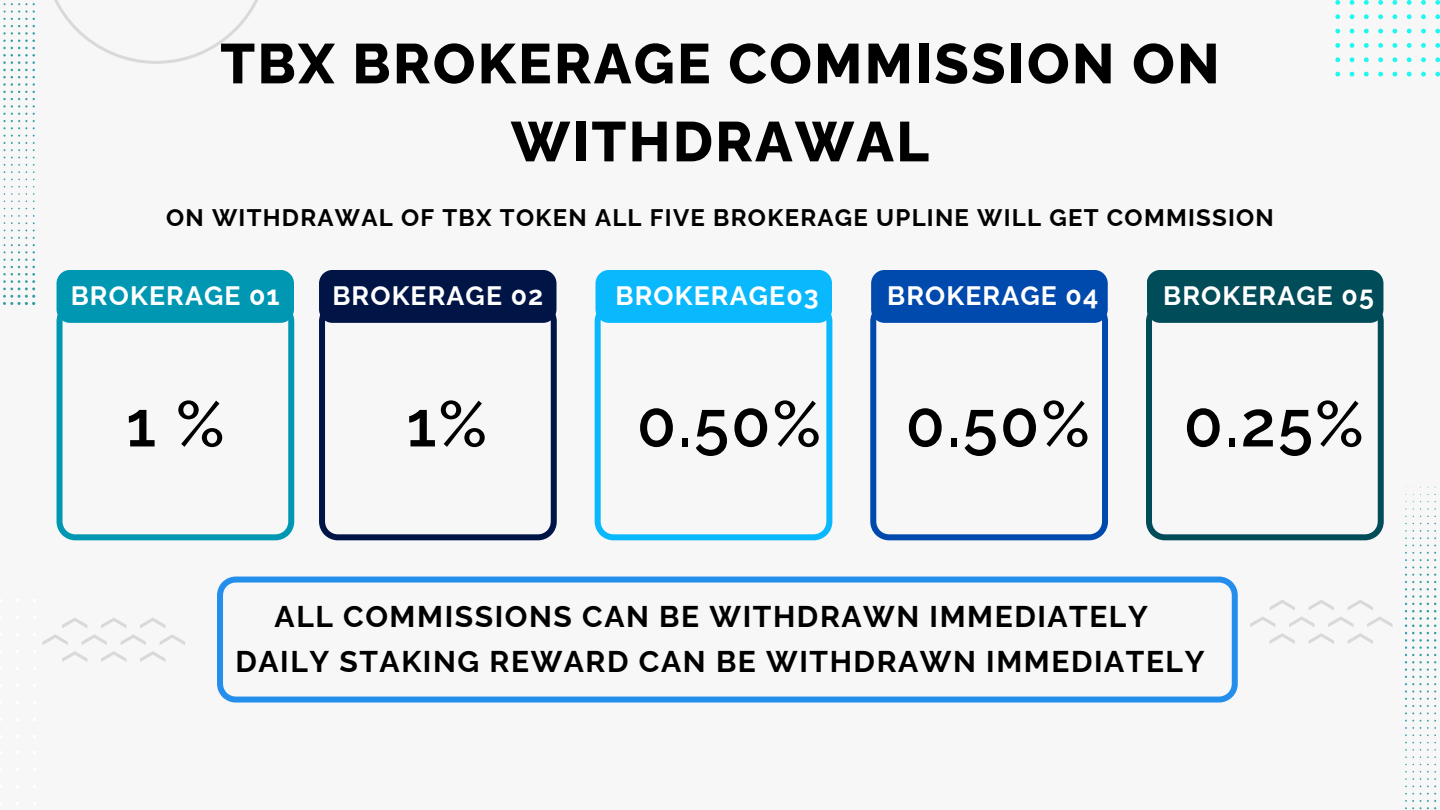
<style>
.page{position:relative;width:1440px;height:810px;background:#f7f7f7}
.page>*{position:absolute;margin:0;border:0;box-sizing:border-box;transform-origin:0 0}
.t1{font:600 64px "Raleway";color:#000}
.t2{font:800 56px/78px "Raleway";letter-spacing:.04em;color:#000;text-align:center}
.t3{font:700 30px "Raleway";letter-spacing:.05em;color:#000}
.t4{font:700 26.6px "Raleway";letter-spacing:.04em;color:#fff}
.t5{font:700 24px "Raleway";letter-spacing:.05em;color:#000}
</style>
<div class="page">
<svg style="left:57px;top:313px;width:237px;height:227px"></svg>
<div style="left:57px;top:270px;width:237px;height:53px;background:#0097b2;border-radius:14px"></div>
<svg style="left:319px;top:313px;width:238px;height:227px"></svg>
<div style="left:319px;top:270px;width:238px;height:53px;background:#001546;border-radius:14px"></div>
<svg style="left:595px;top:303px;width:237px;height:237px"></svg>
<div style="left:596px;top:270px;width:236px;height:53px;background:#09b8fd;border-radius:14px"></div>
<svg style="left:870px;top:313px;width:238px;height:227px"></svg>
<div style="left:871px;top:270px;width:237px;height:53px;background:#004aad;border-radius:14px"></div>
<svg style="left:1335px;top:0;width:5px;height:5px"></svg>
<svg style="left:1335px;top:14px;width:5px;height:5px"></svg>
<svg style="left:1335px;top:29px;width:5px;height:4px"></svg>
<svg style="left:1335px;top:43px;width:5px;height:5px"></svg>
<svg style="left:1335px;top:57px;width:5px;height:5px"></svg>
<svg style="left:1335px;top:72px;width:5px;height:5px"></svg>
<svg style="left:1350px;top:0;width:4px;height:5px"></svg>
<svg style="left:1350px;top:14px;width:4px;height:5px"></svg>
<svg style="left:1350px;top:29px;width:4px;height:4px"></svg>
<svg style="left:1350px;top:43px;width:4px;height:5px"></svg>
<svg style="left:1350px;top:57px;width:4px;height:5px"></svg>
<svg style="left:1350px;top:72px;width:4px;height:5px"></svg>
<svg style="left:1364px;top:0;width:5px;height:5px"></svg>
<svg style="left:1364px;top:14px;width:5px;height:5px"></svg>
<svg style="left:1364px;top:29px;width:5px;height:4px"></svg>
<svg style="left:1364px;top:43px;width:5px;height:5px"></svg>
<svg style="left:1364px;top:57px;width:5px;height:5px"></svg>
<svg style="left:1364px;top:72px;width:5px;height:5px"></svg>
<svg style="left:1378px;top:0;width:5px;height:5px"></svg>
<svg style="left:1378px;top:14px;width:5px;height:5px"></svg>
<svg style="left:1378px;top:29px;width:5px;height:4px"></svg>
<svg style="left:1378px;top:43px;width:5px;height:5px"></svg>
<svg style="left:1378px;top:57px;width:5px;height:5px"></svg>
<svg style="left:1378px;top:72px;width:5px;height:5px"></svg>
<svg style="left:1393px;top:0;width:4px;height:5px"></svg>
<svg style="left:1393px;top:14px;width:4px;height:5px"></svg>
<svg style="left:1393px;top:29px;width:4px;height:4px"></svg>
<svg style="left:1393px;top:43px;width:4px;height:5px"></svg>
<svg style="left:1393px;top:57px;width:4px;height:5px"></svg>
<svg style="left:1393px;top:72px;width:4px;height:5px"></svg>
<svg style="left:1407px;top:0;width:5px;height:5px"></svg>
<svg style="left:1407px;top:14px;width:5px;height:5px"></svg>
<svg style="left:1407px;top:29px;width:5px;height:4px"></svg>
<svg style="left:1407px;top:43px;width:5px;height:5px"></svg>
<svg style="left:1407px;top:57px;width:5px;height:5px"></svg>
<svg style="left:1407px;top:72px;width:5px;height:5px"></svg>
<svg style="left:1421px;top:0;width:5px;height:5px"></svg>
<svg style="left:1421px;top:14px;width:5px;height:5px"></svg>
<svg style="left:1421px;top:29px;width:5px;height:4px"></svg>
<svg style="left:1421px;top:43px;width:5px;height:5px"></svg>
<svg style="left:1421px;top:57px;width:5px;height:5px"></svg>
<svg style="left:1421px;top:72px;width:5px;height:5px"></svg>
<svg style="left:1435px;top:0;width:5px;height:5px"></svg>
<svg style="left:1435px;top:14px;width:5px;height:5px"></svg>
<svg style="left:1435px;top:29px;width:5px;height:4px"></svg>
<svg style="left:1435px;top:43px;width:5px;height:5px"></svg>
<svg style="left:1435px;top:57px;width:5px;height:5px"></svg>
<svg style="left:1435px;top:72px;width:5px;height:5px"></svg>
<svg style="left:54px;top:0;width:204px;height:64px"></svg>
<svg style="left:1348px;top:633px;width:25px;height:11px"></svg>
<svg style="left:1309px;top:633px;width:25px;height:11px"></svg>
<svg style="left:1270px;top:633px;width:25px;height:11px"></svg>
<svg style="left:1250px;top:600px;width:143px;height:27px"></svg>
<svg style="left:160px;top:634px;width:25px;height:11px"></svg>
<svg style="left:140px;top:618px;width:26px;height:10px"></svg>
<svg style="left:140px;top:651px;width:26px;height:11px"></svg>
<svg style="left:121px;top:634px;width:25px;height:11px"></svg>
<svg style="left:101px;top:618px;width:25px;height:10px"></svg>
<svg style="left:101px;top:651px;width:25px;height:11px"></svg>
<svg style="left:82px;top:634px;width:25px;height:11px"></svg>
<svg style="left:62px;top:618px;width:25px;height:10px"></svg>
<svg style="left:62px;top:651px;width:25px;height:11px"></svg>
<svg style="left:43px;top:634px;width:25px;height:11px"></svg>
<svg style="left:1405px;top:552px;width:9px;height:16px"></svg>
<svg style="left:1405px;top:574px;width:31px;height:140px"></svg>
<svg style="left:1420px;top:545px;width:16px;height:23px"></svg>
<svg style="left:1405px;top:720px;width:9px;height:16px"></svg>
<svg style="left:1405px;top:793px;width:31px;height:16px"></svg>
<svg style="left:1427px;top:530px;width:9px;height:9px"></svg>
<svg style="left:1427px;top:771px;width:9px;height:16px"></svg>
<svg style="left:1427px;top:720px;width:9px;height:16px"></svg>
<svg style="left:1405px;top:530px;width:9px;height:9px"></svg>
<svg style="left:1405px;top:771px;width:9px;height:9px"></svg>
<svg style="left:1427px;top:749px;width:9px;height:9px"></svg>
<svg style="left:3px;top:3px;width:32px;height:126px"></svg>
<svg style="left:3px;top:135px;width:24px;height:16px"></svg>
<svg style="left:33px;top:135px;width:2px;height:16px"></svg>
<svg style="left:3px;top:215px;width:32px;height:90px"></svg>
<svg style="left:11px;top:164px;width:9px;height:9px"></svg>
<svg style="left:11px;top:186px;width:9px;height:16px"></svg>
<svg style="left:1146px;top:303px;width:238px;height:237px"></svg>
<div style="left:1147px;top:270px;width:236px;height:53px;background:#014c59;border-radius:14px"></div>
<svg style="left:217px;top:577px;width:1021px;height:126px"></svg>
<p class="t2" style="left:220px;top:25px;width:1001px">TBX BROKERAGE COMMISSION ON<br>WITHDRAWAL</p>
<p class="t5" style="left:166px;top:204px;width:1109px">ON WITHDRAWAL OF TBX TOKEN ALL FIVE BROKERAGE UPLINE WILL GET COMMISSION</p>
<p class="t4" style="left:71px;top:280px;width:210px">BROKERAGE 01</p>
<p class="t1" style="left:126px;top:386px;width:100px">1 %</p>
<p class="t4" style="left:332px;top:280px;width:212px">BROKERAGE 02</p>
<p class="t4" style="left:616px;top:280px;width:205px">BROKERAGE03</p>
<p class="t4" style="left:887px;top:280px;width:213px">BROKERAGE 04</p>
<p class="t4" style="left:1163px;top:280px;width:212px">BROKERAGE 05</p>
<p class="t1" style="left:406px;top:386px;width:82px">1%</p>
<p class="t1" style="left:637px;top:386px;width:186px">0.50%</p>
<p class="t1" style="left:906px;top:386px;width:186px">0.50%</p>
<p class="t1" style="left:1184px;top:386px;width:182px">0.25%</p>
<p class="t3" style="left:275px;top:599px;width:875px">ALL COMMISSIONS CAN BE WITHDRAWN IMMEDIATELY</p>
<p class="t3" style="left:235px;top:644px;width:971px">DAILY STAKING REWARD CAN BE WITHDRAWN IMMEDIATELY</p>
</div>
